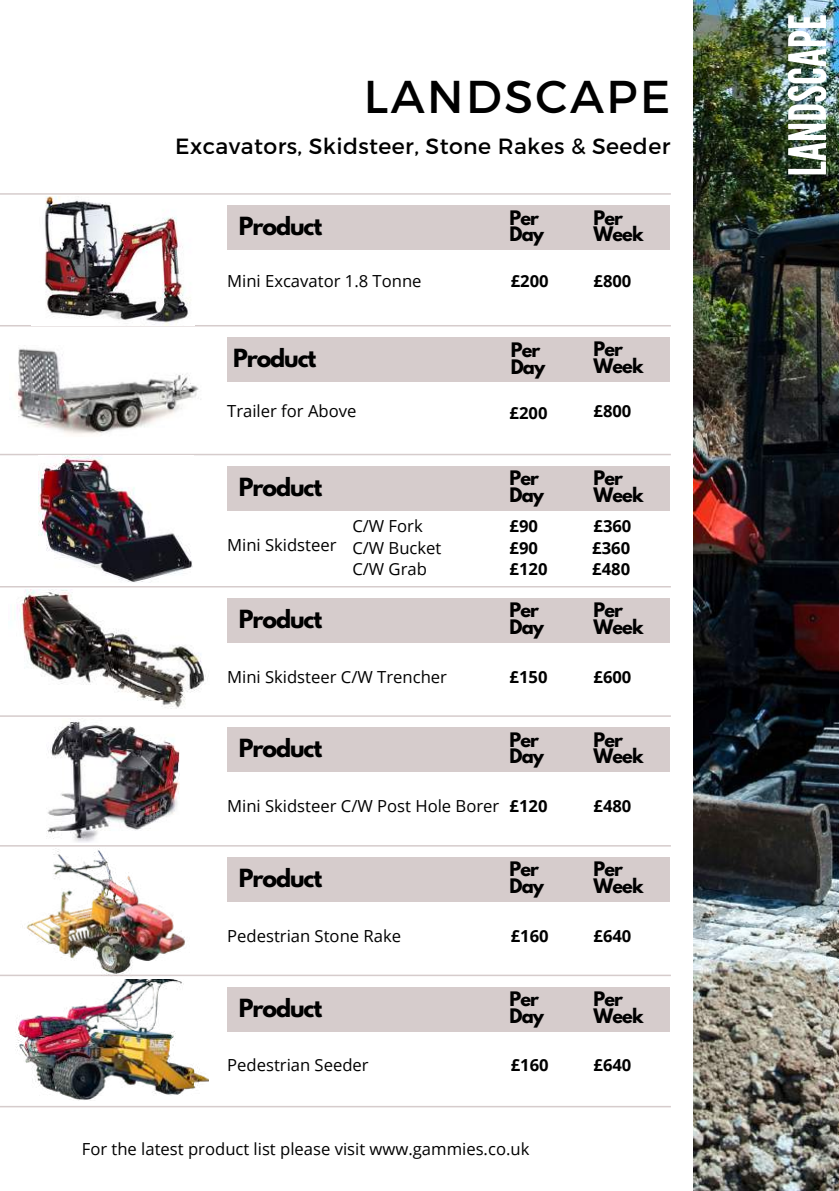
<style>
.page{position:relative;width:839px;height:1191px;background:#fff}
.page>*{position:absolute;margin:0;border:0;box-sizing:border-box;transform-origin:0 0}
.t1{font:51.4px "League Gothic";color:#fff}
.t2{font:46px "Montserrat";letter-spacing:.055em;color:#000}
.t3{font:700 22.2px "League Spartan";letter-spacing:-.05em;color:#000}
.t4{font:22px "Montserrat";letter-spacing:.02em;color:#000}
.t5{font:700 17.8px/16.8px "League Spartan";letter-spacing:-.05em;color:#000}
.t6{font:16.6px/21.8px "Open Sans";color:#000}
.t7{font:700 16.6px/21.6px "Open Sans";color:#000}
</style>
<div class="page">
<hr style="left:0;top:193px;width:670px;height:2px;background:#d6cccc">
<hr style="left:0;top:325px;width:670px;height:1px;background:#d6cccc">
<hr style="left:0;top:454px;width:670px;height:1px;background:#d6cccc">
<hr style="left:0;top:586px;width:670px;height:2px;background:#d6cccc">
<hr style="left:0;top:715px;width:670px;height:2px;background:#d6cccc">
<hr style="left:0;top:845px;width:670px;height:2px;background:#d6cccc">
<hr style="left:0;top:975px;width:670px;height:1px;background:#d6cccc">
<hr style="left:0;top:1106px;width:670px;height:1px;background:#d6cccc">
<div style="left:227px;top:205px;width:442px;height:45px;background:#d6cccc"></div>
<div style="left:227px;top:337px;width:442px;height:45px;background:#d6cccc"></div>
<div style="left:227px;top:466px;width:442px;height:45px;background:#d6cccc"></div>
<div style="left:227px;top:598px;width:442px;height:45px;background:#d6cccc"></div>
<div style="left:227px;top:727px;width:442px;height:45px;background:#d6cccc"></div>
<div style="left:227px;top:857px;width:442px;height:45px;background:#d6cccc"></div>
<img style="left:693px;top:0;width:145px;height:1191px">
<div style="left:227px;top:987px;width:442px;height:45px;background:#d6cccc"></div>
<img style="left:39px;top:455px;width:154px;height:127px">
<img style="left:44px;top:196px;width:145px;height:129px">
<img style="left:16px;top:345px;width:185px;height:89px">
<img style="left:47px;top:718px;width:133px;height:123px">
<img style="left:17px;top:589px;width:189px;height:120px">
<img style="left:15px;top:991px;width:193px;height:110px">
<img style="left:13px;top:841px;width:199px;height:150px">
<h2 class="t2" style="left:363px;top:66px;width:308px">LANDSCAPE</h2>
<h3 class="t4" style="left:175px;top:132px;width:496px">Excavators, Skidsteer, Stone Rakes &amp; Seeder</h3>
<h3 class="t3" style="left:239px;top:215px;width:85px">Product</h3>
<p class="t5" style="left:509px;top:211px;width:36px">Per<br>Day</p>
<p class="t5" style="left:593px;top:211px;width:51px">Per<br>Week</p>
<p class="t6" style="left:227px;top:270px;width:196px">Mini Excavator 1.8 Tonne</p>
<p class="t7" style="left:510px;top:270px;width:39px">£200</p>
<p class="t7" style="left:593px;top:270px;width:39px">£800</p>
<h3 class="t3" style="left:233px;top:347px;width:85px">Product</h3>
<p class="t5" style="left:510px;top:344px;width:36px">Per<br>Day</p>
<p class="t5" style="left:593px;top:343px;width:51px">Per<br>Week</p>
<p class="t6" style="left:227px;top:400px;width:131px">Trailer for Above</p>
<p class="t7" style="left:509px;top:401px;width:39px">£200</p>
<p class="t7" style="left:593px;top:400px;width:39px">£800</p>
<h3 class="t3" style="left:239px;top:476px;width:85px">Product</h3>
<p class="t5" style="left:509px;top:472px;width:36px">Per<br>Day</p>
<p class="t5" style="left:593px;top:472px;width:51px">Per<br>Week</p>
<p class="t6" style="left:227px;top:534px;width:111px">Mini Skidsteer</p>
<p class="t6" style="left:352px;top:515px;width:72px">C/W Fork</p>
<p class="t7" style="left:509px;top:515px;width:30px">£90 £90</p>
<p class="t7" style="left:592px;top:515px;width:41px">£360 £360</p>
<p class="t6" style="left:352px;top:536px;width:91px">C/W Bucket<br>C/W Grab</p>
<p class="t7" style="left:509px;top:558px;width:39px">£120</p>
<p class="t7" style="left:592px;top:558px;width:39px">£480</p>
<h3 class="t3" style="left:239px;top:608px;width:85px">Product</h3>
<p class="t5" style="left:509px;top:604px;width:36px">Per<br>Day</p>
<p class="t5" style="left:593px;top:604px;width:51px">Per<br>Week</p>
<p class="t6" style="left:227px;top:665px;width:221px">Mini Skidsteer C/W Trencher</p>
<p class="t7" style="left:509px;top:665px;width:39px">£150</p>
<p class="t7" style="left:593px;top:665px;width:39px">£600</p>
<h3 class="t3" style="left:239px;top:737px;width:85px">Product</h3>
<p class="t5" style="left:509px;top:733px;width:36px">Per<br>Day</p>
<p class="t5" style="left:593px;top:733px;width:51px">Per<br>Week</p>
<p class="t6" style="left:227px;top:795px;width:274px">Mini Skidsteer C/W Post Hole Borer</p>
<p class="t7" style="left:509px;top:795px;width:39px">£120</p>
<p class="t7" style="left:593px;top:795px;width:39px">£480</p>
<h3 class="t3" style="left:239px;top:867px;width:85px">Product</h3>
<p class="t5" style="left:509px;top:863px;width:36px">Per<br>Day</p>
<p class="t5" style="left:593px;top:863px;width:51px">Per<br>Week</p>
<p class="t6" style="left:227px;top:924px;width:175px">Pedestrian Stone Rake</p>
<p class="t7" style="left:510px;top:925px;width:39px">£160</p>
<p class="t7" style="left:593px;top:925px;width:39px">£640</p>
<h3 class="t3" style="left:239px;top:997px;width:85px">Product</h3>
<p class="t5" style="left:509px;top:993px;width:36px">Per<br>Day</p>
<p class="t5" style="left:593px;top:993px;width:51px">Per<br>Week</p>
<p class="t6" style="left:227px;top:1054px;width:143px">Pedestrian Seeder</p>
<p class="t7" style="left:510px;top:1054px;width:39px">£160</p>
<p class="t7" style="left:593px;top:1054px;width:39px">£640</p>
<p class="t6" style="left:82px;top:1138px;width:449px">For the latest product list please visit www.gammies.co.uk</p>
<h1 class="t1" style="left:777px;top:176px;width:164px;rotate:-90deg">LANDSCAPE</h1>
</div>
